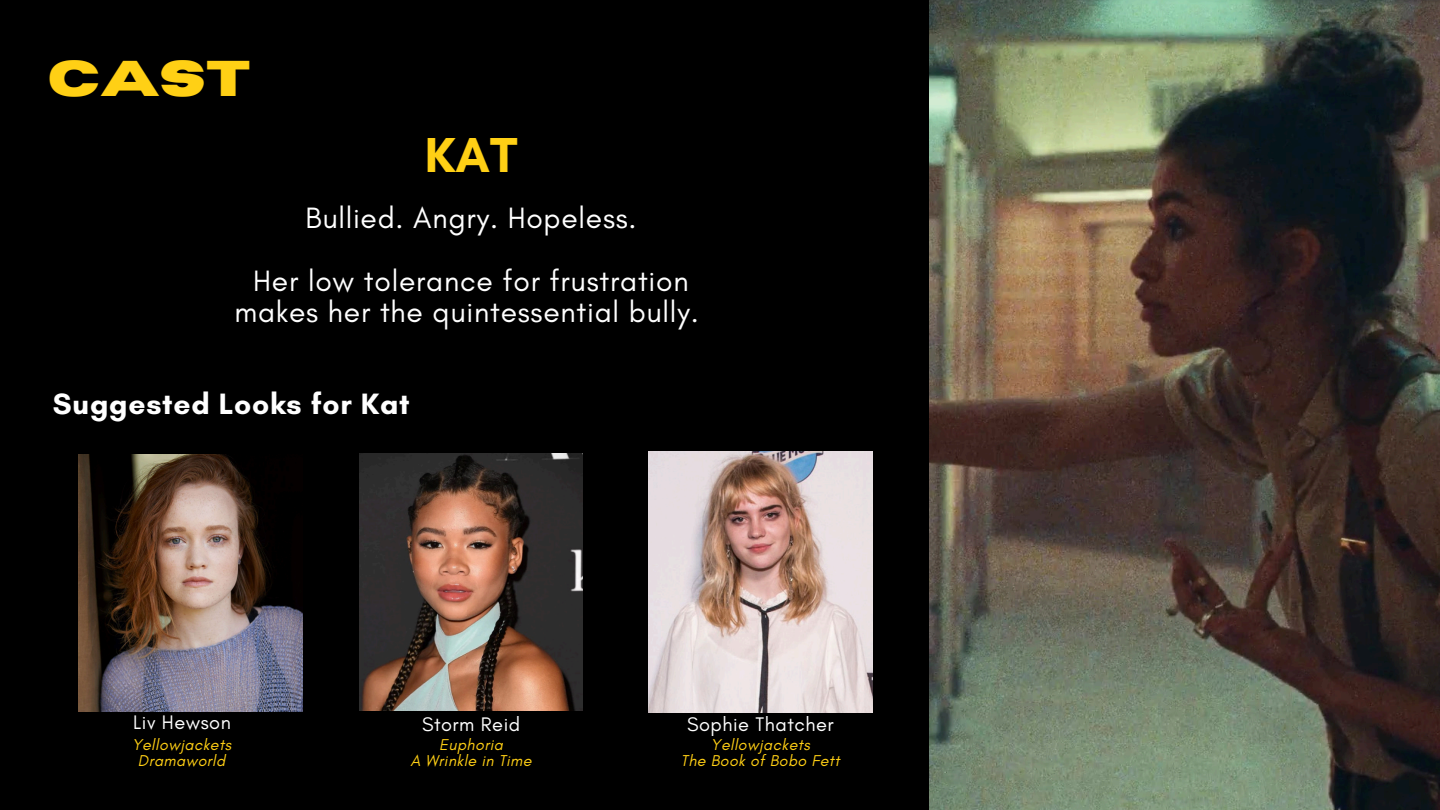
<style>
.page{position:relative;width:1440px;height:810px;background:#000}
.page>*{position:absolute;margin:0;border:0;box-sizing:border-box;transform-origin:0 0}
.t1{font:700 50px "Horizon";color:#ffd015}
.t2{font:700 50px "Glacial Indifference";color:#ffd015}
.t3{font:30px/31.5px "Glacial Indifference";letter-spacing:.025em;color:#fff;text-align:center}
.t4{font:700 30px "Glacial Indifference";letter-spacing:.025em;color:#fff}
.t5{font:20px "Glacial Indifference";letter-spacing:.025em;color:#fff}
.t6{font:italic 16px "Glacial Indifference";letter-spacing:.025em;color:#ffd015}
</style>
<div class="page">
<img style="left:929px;top:0;width:511px;height:810px">
<img style="left:79px;top:455px;width:223px;height:257px">
<img style="left:359px;top:453px;width:224px;height:257px">
<img style="left:649px;top:451px;width:223px;height:261px">
<p class="t1" style="left:48px;top:55px;width:205px">CAST</p>
<h1 class="t2" style="left:425px;top:125px;width:94px">KAT</h1>
<h4 class="t3" style="left:305px;top:202px;width:333px">Bullied. Angry. Hopeless.</h4>
<h4 class="t3" style="left:234px;top:265px;width:466px">Her low tolerance for frustration makes her the quintessential bully.</h4>
<p class="t4" style="left:53px;top:386px;width:358px">Suggested Looks for Kat</p>
<h3 class="t5" style="left:133px;top:710px;width:99px">Liv Hewson</h3>
<h3 class="t6" style="left:132px;top:734px;width:100px">Yellowjackets</h3>
<h2 class="t6" style="left:138px;top:751px;width:89px">Dramaworld</h2>
<p class="t5" style="left:422px;top:712px;width:100px">Storm Reid</p>
<p class="t5" style="left:687px;top:712px;width:148px">Sophie Thatcher</p>
<p class="t6" style="left:439px;top:734px;width:65px">Euphoria</p>
<p class="t6" style="left:411px;top:751px;width:122px">A Wrinkle in Time</p>
<p class="t6" style="left:711px;top:734px;width:100px">Yellowjackets</p>
<p class="t6" style="left:681px;top:751px;width:160px">The Book of Bobo Fett</p>
</div>
